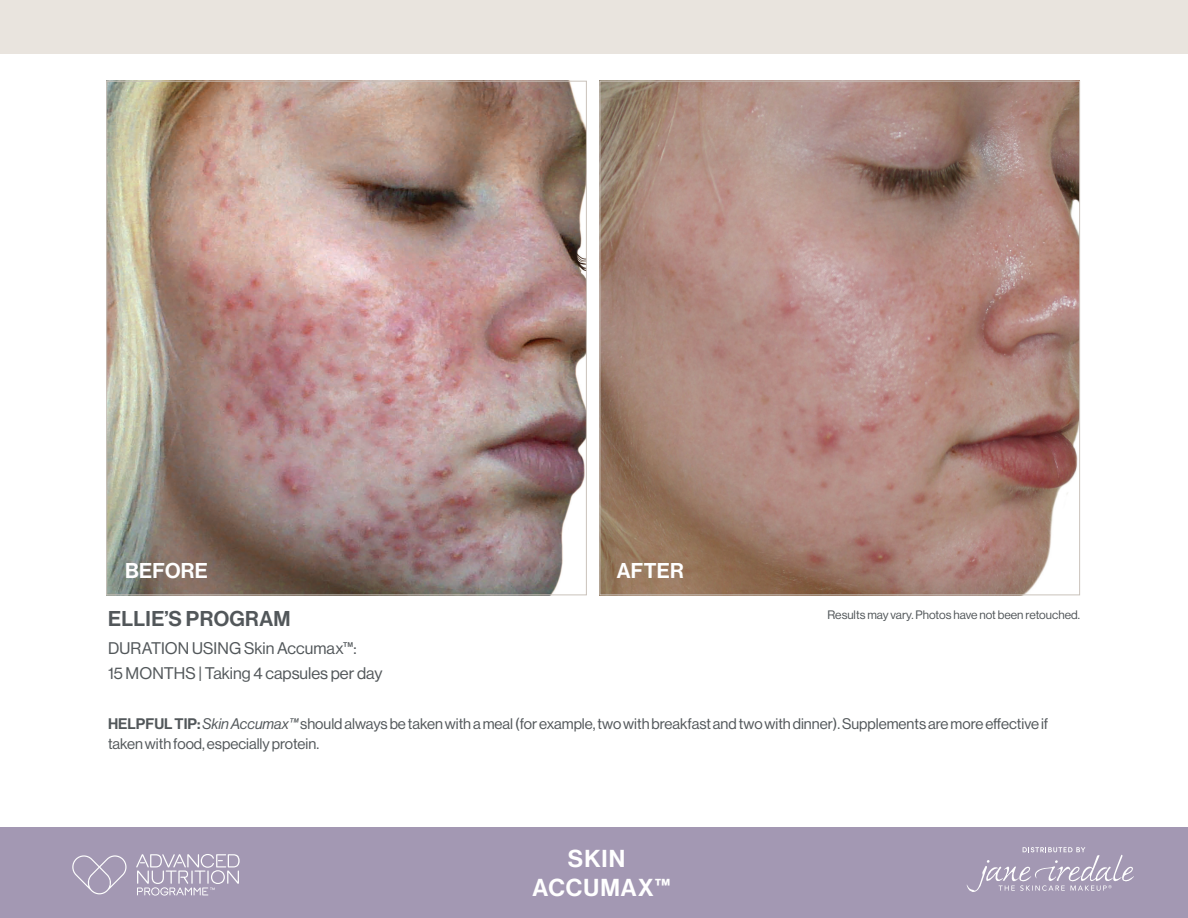
<style>
.page{position:relative;width:1188px;height:918px;background:#fff}
.page>*{position:absolute;margin:0;border:0;box-sizing:border-box;transform-origin:0 0}
.Headline_1_-_IvyPresto{font:24px "N Haas Grotesk DS Pro 65 Md";letter-spacing:.045em;color:#fff}
.Program{font:21px "N Haas Grotesk DS Pro 65 Md";letter-spacing:.015em;color:#52575a}
.t1{font:21px "N Haas Grotesk DS Pro 65 Md";letter-spacing:.015em;color:#fff}
.Duration{font:16.5px "N Haas Grotesk DS Pro 55 Rg";letter-spacing:.005em;color:#52575a}
.Quotes{font:15px/19.5px "N Haas Grotesk DS Pro 55 Rg";color:#52575a}
.t2{font:12px "N Haas Grotesk DS Pro 55 Rg";color:#52575a}
.s1{font-family:"N Haas Grotesk DS Pro 65 Md"}
.s2{font-family:"N Haas Grotesk DS Pro 56 It"}
</style>
<div class="page">
<div style="left:0;top:0;width:1188px;height:54px;background:#e9e4de"></div>
<img style="left:108px;top:83px;width:477px;height:510px">
<img style="left:602px;top:83px;width:476px;height:510px">
<div style="left:0;top:827px;width:1188px;height:91px;background:#a398b3"></div>
<svg style="left:967px;top:847px;width:167px;height:45px"></svg>
<svg style="left:72px;top:855px;width:55px;height:39px"></svg>
<svg style="left:136px;top:854px;width:104px;height:42px"></svg>
<p class="t1" style="left:125px;top:559px;width:84px">BEFORE</p>
<p class="t1" style="left:617px;top:559px;width:69px">AFTER</p>
<p class="t2" style="left:827px;top:608px;width:254px">Results may vary. Photos have not been retouched.</p>
<p class="Program" style="left:108px;top:606px;width:184px">ELLIE’S PROGRAM</p>
<p class="Duration" style="left:108px;top:639px;width:250px">DURATION USING Skin Accumax™:</p>
<p class="Duration" style="left:108px;top:664px;width:276px">15 MONTHS | Taking 4 capsules per day</p>
<p class="Quotes" style="left:108px;top:714px;width:942px"><span class="s1">HELPFUL TIP:</span><span class="s2">Skin Accumax™</span> should always be taken with a meal (for example, two with breakfast and two with dinner). Supplements are more effective if taken with food, especially protein.</p>
<p class="Headline_1_-_IvyPresto" style="left:568px;top:845px;width:59px">SKIN</p>
<p class="Headline_1_-_IvyPresto" style="left:532px;top:874px;width:140px">ACCUMAX™</p>
</div>
